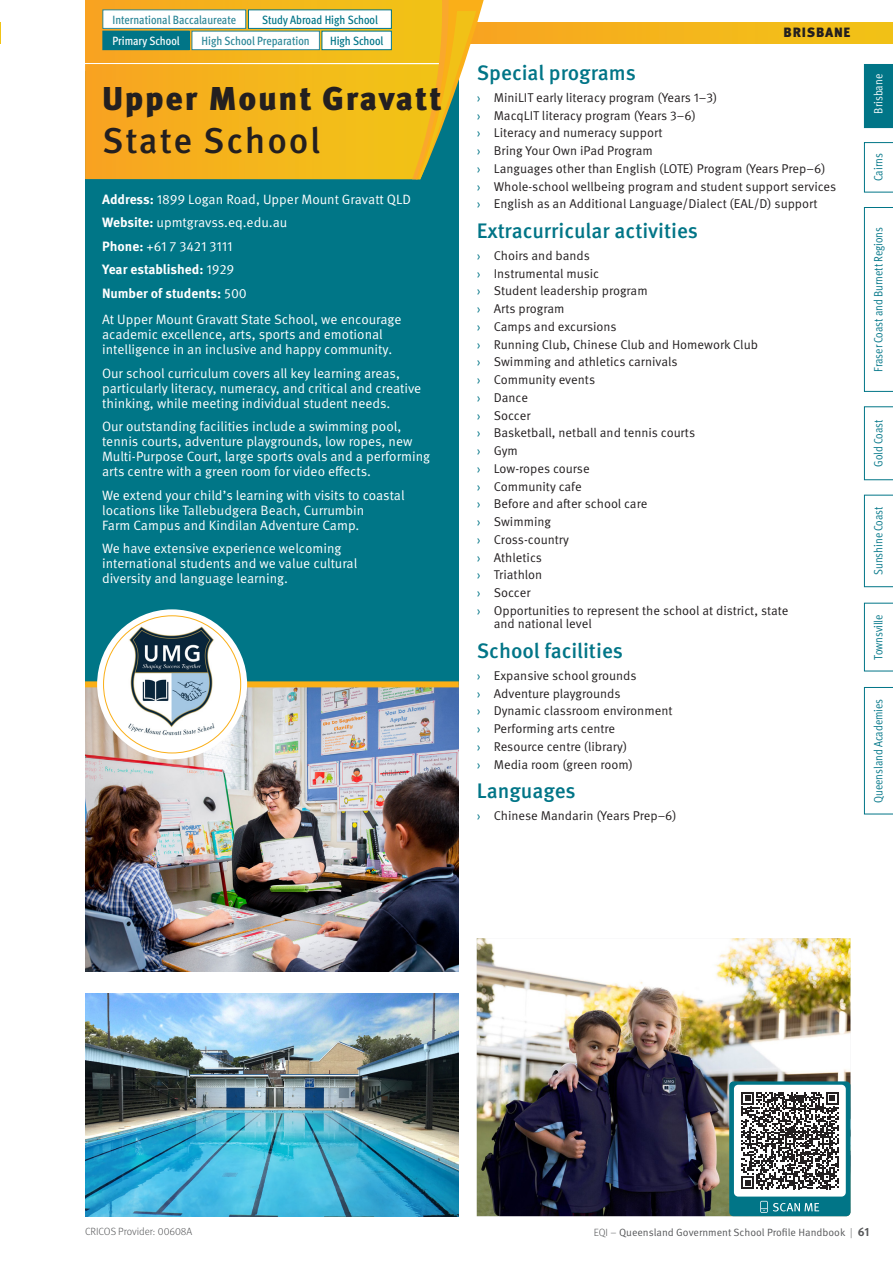
<style>
.page{position:relative;width:893px;height:1263px;background:#fff}
.page>*{position:absolute;margin:0;border:0;box-sizing:border-box;transform-origin:0 0}
.Heading_2{font:500 36px "Meta OT";letter-spacing:.05em;color:#231f20}
.Heading_2-2{font:900 33px "Meta OT";letter-spacing:.05em;color:#231f20}
.Heading_3{font:500 21px "Meta OT";color:#017587}
.Body{font:13.5px/15px "Meta OT Norm";color:#fff}
.Body-2{font:700 13.5px "Meta OT";letter-spacing:-.005em;color:#fff}
.t1{font:900 13.5px "Meta OT";letter-spacing:.06em;color:#231f20}
.t2{font:12.75px/13.5px "Meta OT Norm";color:#231f20}
.Tabs{font:12px "Meta OT Cond Norm";letter-spacing:-.005em;color:#017587}
.Cyan_Box_Text{font:500 condensed 12px "Meta OT";color:#017587}
.Heading_3-2{font:500 condensed 12px "Meta OT";letter-spacing:-.005em;color:#2c8798}
.Cyan_Box_Text-2{font:500 condensed 12px "Meta OT";color:#2c8798}
.Cyan_Box_Text-3{font:500 condensed 12px "Meta OT";color:#fff}
.Tabs-2{font:12px "Meta OT Cond Norm";color:#fff}
.t3{font:10.5px "Meta OT Norm";color:#57585a}
.t4{font:300 10.5px "Meta OT";color:#57585a}
.s1{font-family:"Meta OT";font-weight:700}
.s2{font-family:"Meta OT Norm";font-weight:400}
.s3{color:#017587}
.s4{font-family:"Meta OT";font-weight:300}
.s5{font-family:"Meta OT";font-weight:700;font-size:12px}
</style>
<div class="page">
<svg style="left:0;top:22px;width:1px;height:21px"></svg>
<div style="left:864px;top:64px;width:29px;height:64px;background:#017587"></div>
<svg style="left:864px;top:142px;width:29px;height:50px"></svg>
<svg style="left:864px;top:207px;width:29px;height:185px"></svg>
<svg style="left:864px;top:406px;width:29px;height:74px"></svg>
<svg style="left:864px;top:495px;width:29px;height:92px"></svg>
<svg style="left:864px;top:603px;width:29px;height:68px"></svg>
<svg style="left:864px;top:687px;width:29px;height:127px"></svg>
<img style="left:85px;top:687px;width:374px;height:285px">
<div style="left:85px;top:71px;width:374px;height:613px;background:#007687"></div>
<div style="left:85px;top:681px;width:374px;height:6px;background:#faaf18"></div>
<svg style="left:97px;top:609px;width:150px;height:150px;fill:#fff"></svg>
<img style="left:104px;top:619px;width:137px;height:130px">
<img style="left:85px;top:993px;width:374px;height:223px">
<img style="left:477px;top:938px;width:373px;height:278px">
<div style="left:459px;top:22px;width:434px;height:21px;background:linear-gradient(to right,#f8a421,#f1c417)"></div>
<svg style="left:85px;top:0;width:402px;height:179px"></svg>
<div style="left:729px;top:1081px;width:121px;height:135px;background:#017587;border-radius:4px"></div>
<svg style="left:760px;top:1201px;width:59px;height:12px"></svg>
<div style="left:734px;top:1085px;width:112px;height:111px;background:#fff;border-radius:4px"></div>
<svg style="left:741px;top:1092px;width:97px;height:97px"></svg>
<p class="Heading_3-2" style="left:112px;top:12px;width:125px">International Baccalaureate</p>
<p class="Cyan_Box_Text" style="left:262px;top:12px;width:117px">Study Abroad High School</p>
<p class="Cyan_Box_Text-3" style="left:112px;top:33px;width:69px">Primary School</p>
<p class="Cyan_Box_Text-2" style="left:202px;top:33px;width:110px">High School Preparation</p>
<p class="Cyan_Box_Text" style="left:330px;top:33px;width:55px">High School</p>
<p class="Heading_2-2" style="left:102px;top:78px;width:341px">Upper Mount Gravatt</p>
<p class="Heading_2" style="left:102px;top:118px;width:220px">State School</p>
<p class="Body" style="left:102px;top:192px;width:310px"><span class="s1">Address:</span> 1899 Logan Road, Upper Mount Gravatt QLD</p>
<p class="Body" style="left:102px;top:215px;width:187px"><span class="s1">Website:</span> upmtgravss.eq.edu.au</p>
<p class="Body" style="left:102px;top:239px;width:132px"><span class="s1">Phone:</span> +61 7 3421 3111</p>
<p class="Body-2" style="left:102px;top:261px;width:134px">Year established: <span class="s2">1929</span></p>
<p class="Body-2" style="left:102px;top:284px;width:146px">Number of students: <span class="s2">500</span></p>
<p class="Body" style="left:102px;top:312px;width:301px">At Upper Mount Gravatt State School, we encourage academic excellence, arts, sports and emotional intelligence in an inclusive and happy community.</p>
<p class="Body" style="left:102px;top:366px;width:321px">Our school curriculum covers all key learning areas, particularly literacy, numeracy, and critical and creative thinking, while meeting individual student needs.</p>
<p class="Body" style="left:102px;top:419px;width:330px">Our outstanding facilities include a swimming pool, tennis courts, adventure playgrounds, low ropes, new Multi-Purpose Court, large sports ovals and a performing arts centre with a green room for video effects.</p>
<p class="Body" style="left:102px;top:488px;width:304px">We extend your child’s learning with visits to coastal locations like Tallebudgera Beach, Currumbin<br>Farm Campus and Kindilan Adventure Camp.</p>
<p class="Body" style="left:102px;top:541px;width:257px">We have extensive experience welcoming international students and we value cultural diversity and language learning.</p>
<p class="t1" style="left:784px;top:25px;width:68px">BRISBANE</p>
<p class="Heading_3" style="left:477px;top:59px;width:161px">Special programs</p>
<p class="t2" style="left:477px;top:91px;width:242px"><span class="s3">›</span> MiniLIT early literacy program (Years 1–3)</p>
<p class="t2" style="left:477px;top:109px;width:221px"><span class="s3">›</span> MacqLIT literacy program (Years 3–6)</p>
<p class="t2" style="left:477px;top:126px;width:187px"><span class="s3">›</span> Literacy and numeracy support</p>
<p class="t2" style="left:477px;top:144px;width:178px"><span class="s3">›</span> Bring Your Own iPad Program</p>
<p class="t2" style="left:477px;top:162px;width:350px"><span class="s3">›</span> Languages other than English (LOTE) Program (Years Prep–6)</p>
<p class="t2" style="left:477px;top:180px;width:361px"><span class="s3">›</span> Whole-school wellbeing program and student support services</p>
<p class="t2" style="left:477px;top:197px;width:342px"><span class="s3">›</span> English as an Additional Language/Dialect (EAL/D) support</p>
<p class="Heading_3" style="left:477px;top:217px;width:223px">Extracurricular activities</p>
<p class="t2" style="left:477px;top:249px;width:115px"><span class="s3">›</span> Choirs and bands</p>
<p class="t2" style="left:477px;top:266px;width:124px"><span class="s3">›</span> Instrumental music</p>
<p class="t2" style="left:477px;top:284px;width:172px"><span class="s3">›</span> Student leadership program</p>
<p class="t2" style="left:477px;top:302px;width:89px"><span class="s3">›</span> Arts program</p>
<p class="t2" style="left:477px;top:320px;width:141px"><span class="s3">›</span> Camps and excursions</p>
<p class="t2" style="left:477px;top:337px;width:283px"><span class="s3">›</span> Running Club, Chinese Club and Homework Club</p>
<p class="t2" style="left:477px;top:355px;width:202px"><span class="s3">›</span> Swimming and athletics carnivals</p>
<p class="t2" style="left:477px;top:373px;width:120px"><span class="s3">›</span> Community events</p>
<p class="t2" style="left:477px;top:391px;width:53px"><span class="s3">›</span> Dance</p>
<p class="t2" style="left:477px;top:409px;width:55px"><span class="s3">›</span> Soccer</p>
<p class="t2" style="left:477px;top:426px;width:220px"><span class="s3">›</span> Basketball, netball and tennis courts</p>
<p class="t2" style="left:477px;top:444px;width:43px"><span class="s3">›</span> Gym</p>
<p class="t2" style="left:477px;top:462px;width:114px"><span class="s3">›</span> Low-ropes course</p>
<p class="t2" style="left:477px;top:480px;width:106px"><span class="s3">›</span> Community cafe</p>
<p class="t2" style="left:477px;top:497px;width:172px"><span class="s3">›</span> Before and after school care</p>
<p class="t2" style="left:477px;top:515px;width:76px"><span class="s3">›</span> Swimming</p>
<p class="t2" style="left:477px;top:533px;width:94px"><span class="s3">›</span> Cross-country</p>
<p class="t2" style="left:477px;top:551px;width:67px"><span class="s3">›</span> Athletics</p>
<p class="t2" style="left:477px;top:568px;width:67px"><span class="s3">›</span> Triathlon</p>
<p class="t2" style="left:477px;top:586px;width:55px"><span class="s3">›</span> Soccer</p>
<p class="t2" style="left:494px;top:604px;width:296px;text-indent:-17px"><span class="s3">›</span> Opportunities to represent the school at district, state and national level</p>
<p class="Heading_3" style="left:477px;top:637px;width:148px">School facilities</p>
<p class="t2" style="left:477px;top:669px;width:161px"><span class="s3">›</span> Expansive school grounds</p>
<p class="t2" style="left:477px;top:686px;width:145px"><span class="s3">›</span> Adventure playgrounds</p>
<p class="t2" style="left:477px;top:704px;width:197px"><span class="s3">›</span> Dynamic classroom environment</p>
<p class="t2" style="left:477px;top:722px;width:140px"><span class="s3">›</span> Performing arts centre</p>
<p class="t2" style="left:477px;top:740px;width:152px"><span class="s3">›</span> Resource centre (library)</p>
<p class="t2" style="left:477px;top:757px;width:158px"><span class="s3">›</span> Media room (green room)</p>
<p class="Heading_3" style="left:477px;top:778px;width:101px">Languages</p>
<p class="t2" style="left:477px;top:809px;width:202px"><span class="s3">›</span> Chinese Mandarin (Years Prep–6)</p>
<p class="Tabs-2" style="left:871px;top:114px;width:41px;rotate:-90deg">Brisbane</p>
<p class="Tabs" style="left:871px;top:181px;width:29px;rotate:-90deg">Cairns</p>
<p class="Tabs" style="left:871px;top:372px;width:146px;rotate:-90deg">Fraser Coast and Burnett Regions</p>
<p class="Tabs" style="left:871px;top:467px;width:48px;rotate:-90deg">Gold Coast</p>
<p class="Tabs" style="left:871px;top:575px;width:70px;rotate:-90deg">Sunshine Coast</p>
<p class="Tabs" style="left:871px;top:659px;width:46px;rotate:-90deg">Townsville</p>
<p class="Tabs" style="left:871px;top:803px;width:105px;rotate:-90deg">Queensland Academies</p>
<p class="t4" style="left:85px;top:1225px;width:109px">CRICOS Provider: 00608A</p>
<p class="t3" style="left:594px;top:1226px;width:277px"><span class="s4">EQI –</span> Queensland Government School Profile Handbook <span class="s4">|</span> <span class="s5">61</span></p>
</div>
